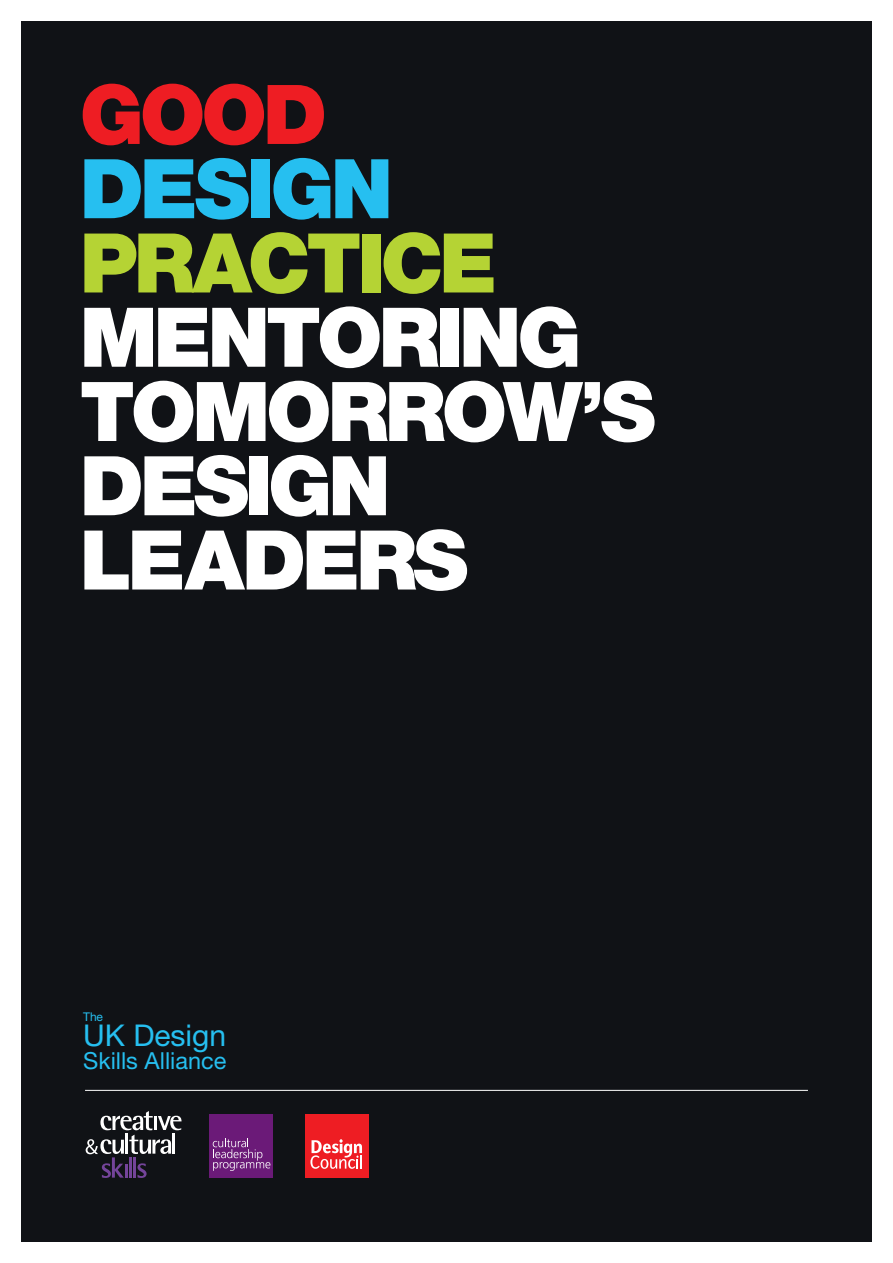
<style>
.page{position:relative;width:893px;height:1263px;background:#fff}
.page>*{position:absolute;margin:0;border:0;box-sizing:border-box;transform-origin:0 0}
.t1{font:900 82.5px/74.2px "Helvetica Neue LT Pro";letter-spacing:-.05em;color:#fff}
.t2{font:30px "Helvetica Neue LT Pro";color:#26bff0}
.t3{font:23.4px "Helvetica Neue LT Pro";color:#26bff0}
.t4{font:12px "Helvetica Neue LT Pro";color:#26bff0}
.s1{color:#ee1d23}
.s2{color:#26bff0}
.s3{color:#b5d334}
</style>
<div class="page">
<div style="left:21px;top:21px;width:851px;height:1221px;background:#101216"></div>
<hr style="left:85px;top:1090px;width:723px;height:1px;background:#fff">
<div style="left:305px;top:1114px;width:64px;height:64px;background:#ee1d23"></div>
<svg style="left:310px;top:1139px;width:52px;height:30px"></svg>
<div style="left:209px;top:1114px;width:64px;height:64px;background:#6b1a78"></div>
<svg style="left:213px;top:1138px;width:57px;height:33px"></svg>
<svg style="left:86px;top:1111px;width:96px;height:67px"></svg>
<p class="t1" style="left:80px;top:77px;width:577px"><span class="s1">GOOD<br></span><span class="s2">DESIGN<br></span><span class="s3">PRACTICE<br></span>MENTORING<br>TOMORROW’S<br>DESIGN<br>LEADERS</p>
<p class="t4" style="left:83px;top:1009px;width:21px">The</p>
<p class="t2" style="left:83px;top:1017px;width:144px">UK Design</p>
<p class="t3" style="left:83px;top:1046px;width:145px">Skills Alliance</p>
</div>
